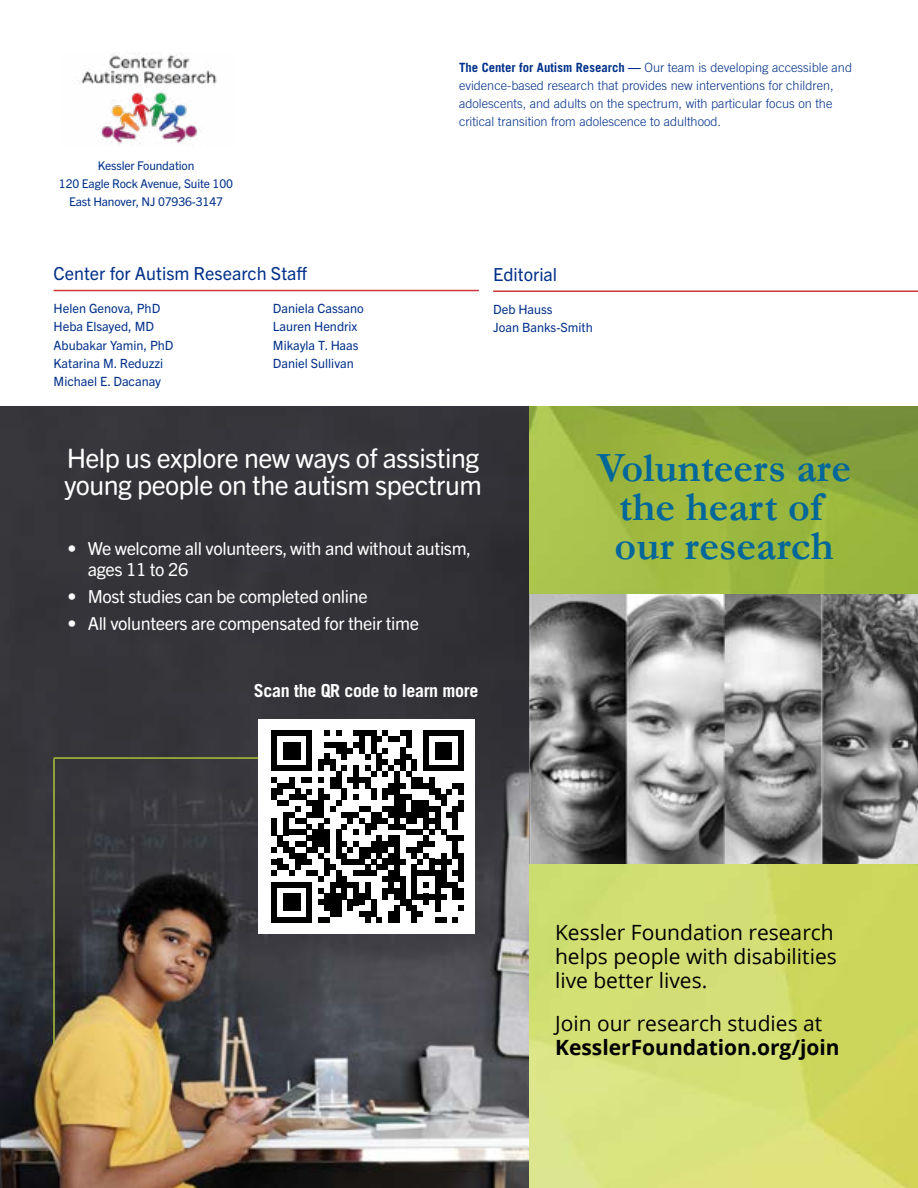
<style>
.page{position:relative;width:918px;height:1188px;background:#fff}
.page>*{position:absolute;margin:0;border:0;box-sizing:border-box;transform-origin:0 0}
.t1{font:700 42px/39px "Garamond";color:#016799;text-align:center}
.t2{font:27px/27px "Trade Gothic Next SR Pro";letter-spacing:-.02em;color:#fff}
.t3{font:21px/24px "Open Sans";color:#000}
.t4{font:700 21px/24px "Open Sans";color:#000}
.t5{font:18px/21px "Trade Gothic Next SR Pro";letter-spacing:-.02em;color:#fff}
.t6{font:18px "Trade Gothic Next LT Pro";color:#003089}
.t7{font:700 18px "Trade Gothic LT Std";letter-spacing:-.02em;color:#fff}
.t8{font:300 12.75px/18px "Trade Gothic LT Std";color:#003089}
.t9{font:12.75px/18.5px "Trade Gothic Next LT Pro";color:#003089}
.t10{font:12px/18px "Trade Gothic Next LT Pro";letter-spacing:-.01em;color:#003089;text-align:center}
.s1{font-weight:700}
.s2{font-weight:400}
</style>
<div class="page">
<img style="left:0;top:406px;width:530px;height:782px">
<hr style="left:54px;top:757px;width:205px;height:2px;background:#aec237">
<div style="left:259px;top:719px;width:216px;height:215px;background:#fff"></div>
<svg style="left:272px;top:730px;width:192px;height:193px"></svg>
<hr style="left:53px;top:759px;width:2px;height:285px;background:#aec237">
<img style="left:81px;top:52px;width:136px;height:92px">
<hr style="left:54px;top:290px;width:425px;height:1px;background:#cc363d">
<hr style="left:493px;top:290px;width:425px;height:2px;background:#cc363d">
<img style="left:530px;top:406px;width:388px;height:782px">
<img style="left:530px;top:594px;width:388px;height:269px">
<p class="t10" style="left:59px;top:156px;width:176px">Kessler Foundation<br>120 Eagle Rock Avenue, Suite 100<br>East Hanover, NJ 07936-3147</p>
<h2 class="t6" style="left:54px;top:261px;width:255px">Center for Autism Research Staff</h2>
<p class="t9" style="left:54px;top:298px;width:121px">Helen Genova, PhD<br>Heba Elsayed, MD<br>Abubakar Yamin, PhD<br>Katarina M. Reduzzi<br>Michael E. Dacanay</p>
<p class="t9" style="left:273px;top:298px;width:92px">Daniela Cassano<br>Lauren Hendrix<br>Mikayla T. Haas<br>Daniel Sullivan</p>
<p class="t8" style="left:459px;top:58px;width:395px"><span class="s1">The Center for Autism Research —</span> Our team is developing accessible and evidence-based research that provides new interventions for children, adolescents, and adults on the spectrum, with particular focus on the critical transition from adolescence to adulthood.</p>
<p class="t6" style="left:493px;top:261px;width:66px">Editorial</p>
<p class="t9" style="left:493px;top:299px;width:61px">Deb Hauss</p>
<p class="t9" style="left:493px;top:317px;width:101px">Joan Banks-Smith</p>
<h1 class="t2" style="left:64px;top:443px;width:419px">Help us explore new ways of assisting young people on the autism spectrum</h1>
<p class="t5" style="left:88px;top:537px;width:385px;text-indent:-20px">• We welcome all volunteers, with and without autism, ages 11 to 26</p>
<p class="t5" style="left:67px;top:585px;width:302px">• Most studies can be completed online</p>
<p class="t5" style="left:67px;top:611px;width:353px">• All volunteers are compensated for their time</p>
<p class="t7" style="left:254px;top:680px;width:226px">Scan the QR code to learn more</p>
<p class="t1" style="left:597px;top:447px;width:256px">Volunteers are the heart of our research</p>
<p class="t3" style="left:555px;top:920px;width:283px">Kessler Foundation research helps people with disabilities live better lives.</p>
<p class="t4" style="left:555px;top:1011px;width:286px"><span class="s2">Join our research studies at<br></span>KesslerFoundation.org/join</p>
</div>
